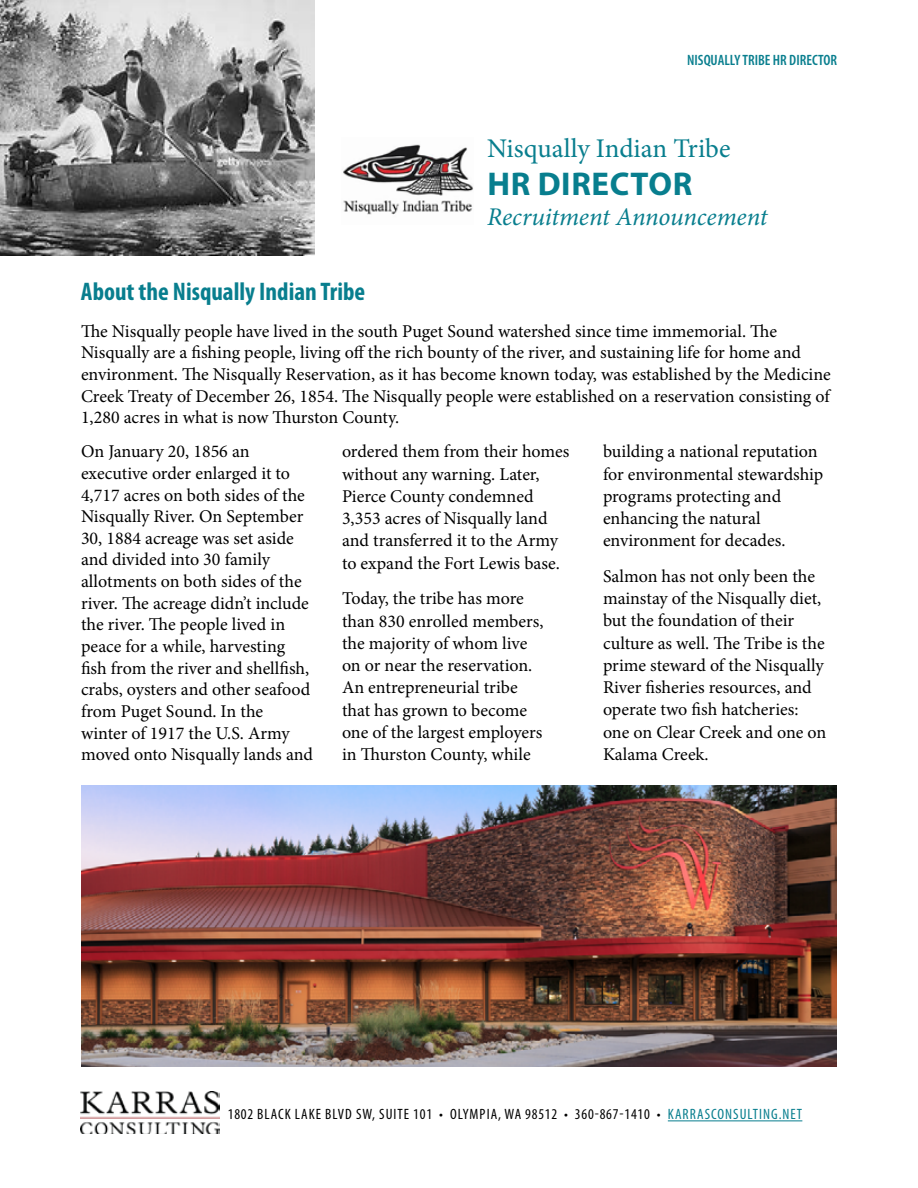
<style>
.page{position:relative;width:918px;height:1188px;background:#fff}
.page>*{position:absolute;margin:0;border:0;box-sizing:border-box;transform-origin:0 0}
.t1{font:700 33px "Myriad Pro";letter-spacing:.02em;color:#087e8e}
.t2{font:27px "Minion Pro";letter-spacing:-.005em;color:#087e8e}
.t3{font:700 condensed 25.5px "Myriad Pro";color:#087e8e}
.t4{font:italic 25.5px "Minion Pro";letter-spacing:-.005em;color:#087e8e}
.t5{font:18px/22.2px "Minion Pro";color:#000}
.t6{font:condensed 15px "Myriad Pro";letter-spacing:.07em;color:#000}
.t7{font:600 condensed 15px "Myriad Pro";color:#087e8e}
.s1{color:#087e8e}
</style>
<div class="page">
<img style="left:81px;top:1091px;width:139px;height:43px">
<hr style="left:668px;top:1121px;width:134px;height:1px;background:#087e8e">
<img style="left:0;top:0;width:315px;height:255px">
<img style="left:343px;top:144px;width:130px;height:71px">
<img style="left:81px;top:785px;width:756px;height:281px">
<p class="t7" style="left:687px;top:52px;width:151px">NISQUALLY TRIBE HR DIRECTOR</p>
<h2 class="t2" style="left:487px;top:130px;width:245px">Nisqually Indian Tribe</h2>
<h1 class="t1" style="left:487px;top:163px;width:206px">HR DIRECTOR</h1>
<h3 class="t4" style="left:487px;top:199px;width:282px">Recruitment Announcement</h3>
<h3 class="t3" style="left:81px;top:275px;width:286px">About the Nisqually Indian Tribe</h3>
<p class="t5" style="left:81px;top:320px;width:751px;line-height:21.6px">The Nisqually people have lived in the south Puget Sound watershed since time immemorial. The Nisqually are a fishing people, living off the rich bounty of the river, and sustaining life for home and environment. The Nisqually Reservation, as it has become known today, was established by the Medicine Creek Treaty of December 26, 1854. The Nisqually people were established on a reservation consisting of 1,280 acres in what is now Thurston County.</p>
<p class="t5" style="left:81px;top:441px;width:234px;line-height:21.6px">On January 20, 1856 an executive order enlarged it to<br>4,717 acres on both sides of the<br>Nisqually River. On September<br>30, 1884 acreage was set aside and divided into 30 family allotments on both sides of the river. The acreage didn’t include the river. The people lived in peace for a while, harvesting fish from the river and shellfish, crabs, oysters and other seafood from Puget Sound. In the winter of 1917 the U.S. Army moved onto Nisqually lands and</p>
<p class="t5" style="left:342px;top:441px;width:229px">ordered them from their homes without any warning. Later,<br>Pierce County condemned<br>3,353 acres of Nisqually land and transferred it to the Army to expand the Fort Lewis base.</p>
<p class="t5" style="left:603px;top:441px;width:222px">building a national reputation for environmental stewardship programs protecting and enhancing the natural environment for decades.</p>
<p class="t5" style="left:603px;top:565px;width:225px">Salmon has not only been the mainstay of the Nisqually diet, but the foundation of their culture as well. The Tribe is the prime steward of the Nisqually<br>River fisheries resources, and operate two fish hatcheries: one on Clear Creek and one on<br>Kalama Creek.</p>
<p class="t5" style="left:342px;top:588px;width:203px">Today, the tribe has more than 830 enrolled members, the majority of whom live on or near the reservation.<br>An entrepreneurial tribe that has grown to become one of the largest employers in Thurston County, while</p>
<p class="t6" style="left:228px;top:1105px;width:576px">1802 BLACK LAKE BLVD SW, SUITE 101 • OLYMPIA, WA 98512 • 360-867-1410 • <span class="s1">KARRASCONSULTING.NET</span></p>
</div>
